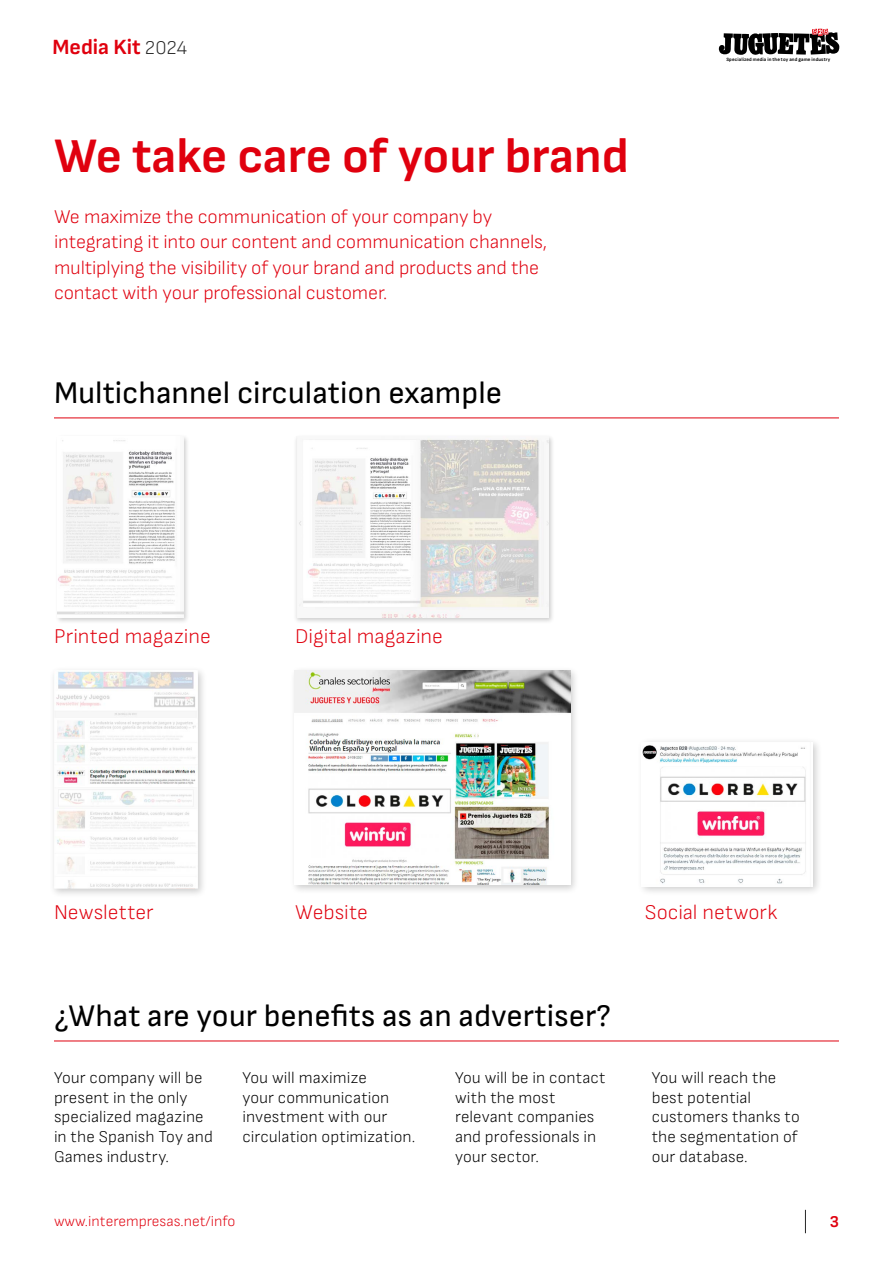
<style>
.page{position:relative;width:893px;height:1263px;background:#fff}
.page>*{position:absolute;margin:0;border:0;box-sizing:border-box;transform-origin:0 0}
.t1{font:700 49.5px "Sofia Sans";color:#e0000e}
.t2{font:31.5px "Sofia Sans";color:#000}
.t3{font:700 21.75px "Sofia Sans";color:#e0000e}
.t4{font:300 21px "Sofia Sans";color:#e0000e}
.t5{font:300 19.5px/25.5px "Sofia Sans";letter-spacing:-.01em;color:#e0000e}
.t6{font:300 16.5px/19.8px "Sofia Sans";color:#000}
.t7{font:700 16.5px "Sofia Sans";color:#e0000e}
.t8{font:300 15px "Sofia Sans";color:#e0000e}
.t9{font:700 4.95px "Sofia Sans";letter-spacing:.025em;color:#000}
.s1{font-weight:300;font-size:19.5px;color:#262626}
</style>
<div class="page">
<svg style="left:805px;top:1210px;width:1px;height:23px"></svg>
<svg style="left:719px;top:29px;width:120px;height:26px"></svg>
<hr style="left:54px;top:417px;width:785px;height:1px;background:#e0000e">
<hr style="left:54px;top:1040px;width:785px;height:1px;background:#e0000e">
<div style="left:55px;top:434px;width:135px;height:190px;background:#000;opacity:.2"></div>
<img style="left:58px;top:437px;width:125px;height:181px">
<div style="left:293px;top:434px;width:262px;height:190px;background:#000;opacity:.2"></div>
<img style="left:296px;top:437px;width:252px;height:181px">
<div style="left:50px;top:665px;width:158px;height:233px;background:#000;opacity:.2"></div>
<img style="left:54px;top:670px;width:144px;height:218px">
<div style="left:290px;top:666px;width:290px;height:228px;background:#000;opacity:.2"></div>
<img style="left:294px;top:670px;width:276px;height:215px">
<div style="left:637px;top:737px;width:185px;height:159px;background:#000;opacity:.2"></div>
<img style="left:641px;top:742px;width:171px;height:144px">
<h3 class="t3" style="left:52px;top:34px;width:136px">Media Kit <span class="s1">2024</span></h3>
<h1 class="t1" style="left:54px;top:127px;width:576px">We take care of your brand</h1>
<p class="t5" style="left:54px;top:203px;width:495px">We maximize the communication of your company by integrating it into our content and communication channels, multiplying the visibility of your brand and products and the contact with your professional customer.</p>
<h2 class="t2" style="left:54px;top:374px;width:450px">Multichannel circulation example</h2>
<p class="t4" style="left:54px;top:624px;width:158px">Printed magazine</p>
<p class="t4" style="left:295px;top:624px;width:149px">Digital magazine</p>
<p class="t9" style="left:726px;top:56px;width:106px">Specialized media in the toy and game industry</p>
<p class="t4" style="left:295px;top:900px;width:74px">Website</p>
<p class="t4" style="left:54px;top:900px;width:101px">Newsletter</p>
<p class="t4" style="left:645px;top:900px;width:134px">Social network</p>
<h2 class="t2" style="left:54px;top:997px;width:559px">¿What are your benefits as an advertiser?</h2>
<p class="t6" style="left:54px;top:1067px;width:160px">Your company will be present in the only specialized magazine in the Spanish Toy and<br>Games industry.</p>
<p class="t6" style="left:455px;top:1067px;width:152px">You will be in contact with the most relevant companies and professionals in your sector.</p>
<p class="t6" style="left:242px;top:1067px;width:174px">You will maximize<br>your communication investment with our circulation optimization.</p>
<p class="t6" style="left:652px;top:1067px;width:150px">You will reach the best potential customers thanks to the segmentation of our database.</p>
<p class="t8" style="left:54px;top:1212px;width:183px">www.interempresas.net/info</p>
<p class="t7" style="left:830px;top:1212px;width:11px">3</p>
</div>
